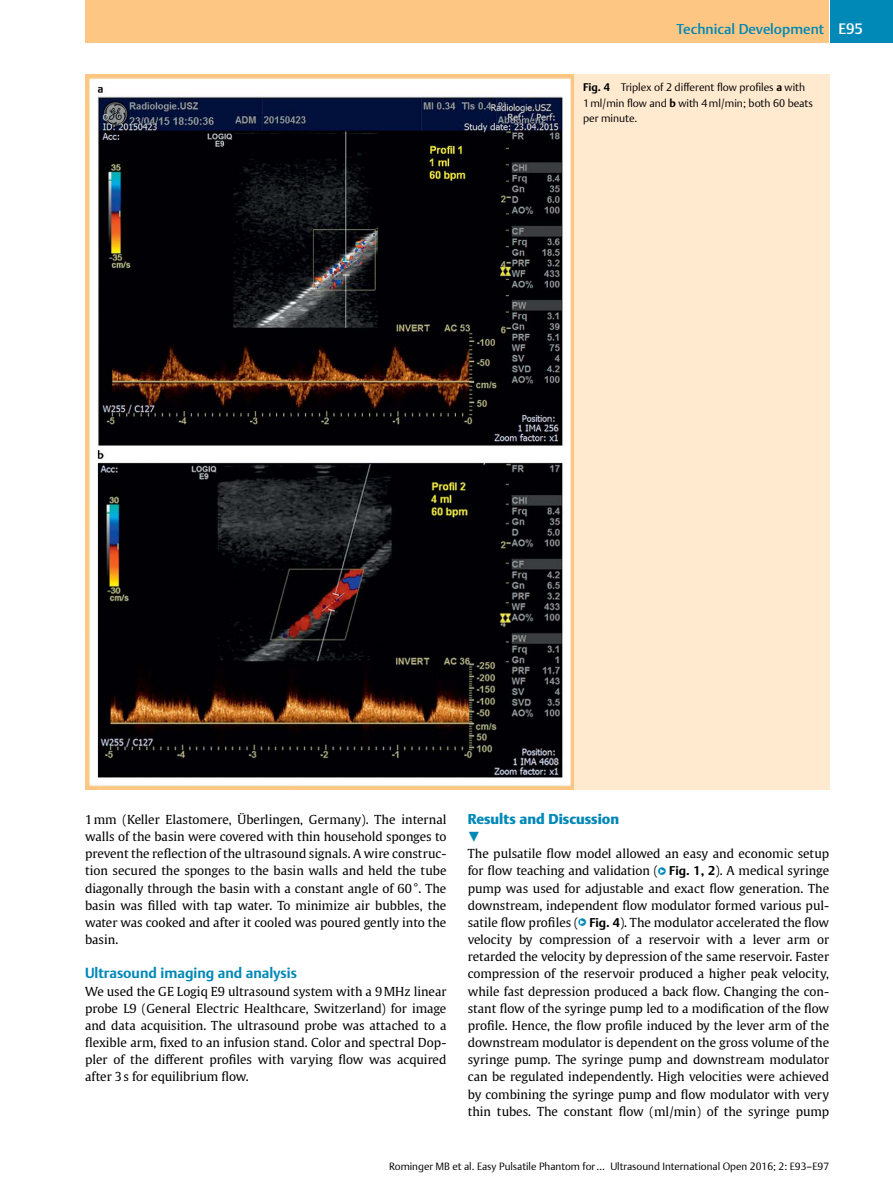
<style>
.page{position:relative;width:893px;height:1191px;background:#fff}
.page>*{position:absolute;margin:0;border:0;box-sizing:border-box;transform-origin:0 0}
.t1{font:900 17.7px "Thieme Argo 2011";color:#0088b7}
.t2{font:700 14.25px "Thieme Argo 2011";color:#0088b7}
.t3{font:500 14.25px "Thieme Argo 2011";color:#0088b7}
.t4{font:900 14.25px "Thieme Argo 2011";color:#0088b7}
.t5{font:12.3px/17.1px "Thieme Gulliver 2011";color:#000;text-align:justify}
.t6{font:300 10.8px/15.3px "Thieme Argo 2011";color:#000}
.t7{font:300 10.5px "Thieme Argo 2011";color:#000}
.s1{font-size:15px;color:#fff}
.s2{font-weight:700}
.s3{font-family:"Thieme Argo 2011";font-weight:300;font-size:13.8px;color:#0088b7}
.s4{font-family:"Thieme Argo 2011";font-weight:300;font-size:7.8px;color:#fff}
.s5{font-family:"Thieme Argo 2011";font-weight:700}
</style>
<div class="page">
<div style="left:830px;top:0;width:63px;height:43px;background:#0088b7"></div>
<div style="left:77px;top:0;width:751px;height:43px;background:#fdc783"></div>
<div style="left:76px;top:0;width:9px;height:43px;background:#fff"></div>
<img style="left:85px;top:74px;width:489px;height:715px">
<div style="left:574px;top:74px;width:256px;height:715px;background:#ffead0"></div>
<p class="t3" style="left:677px;top:20px;width:188px">Technical Development <span class="s1">E95</span></p>
<p class="t6" style="left:583px;top:80px;width:232px"><span class="s2">Fig. 4</span> Triplex of 2 different flow profiles <span class="s2">a</span> with<br>1ml/min flow and <span class="s2">b</span> with 4ml/min; both 60 beats per minute.</p>
<p class="t5" style="left:85px;top:810px;width:363px">1mm (Keller Elastomere, Überlingen, Germany). The internal walls of the basin were covered with thin household sponges to prevent the reflection of the ultrasound signals. A wire construc&shy;tion secured the sponges to the basin walls and held the tube diagonally through the basin with a constant angle of 60°. The basin was filled with tap water. To minimize air bubbles, the water was cooked and after it cooled was poured gently into the basin.</p>
<p class="t2" style="left:85px;top:963px;width:213px">Ultrasound imaging and analysis</p>
<p class="t5" style="left:85px;top:981px;width:363px">We used the GE Logiq E9 ultrasound system with a 9MHz linear probe L9 (General Electric Healthcare, Switzerland) for image and data acquisition. The ultrasound probe was attached to a flexible arm, fixed to an infusion stand. Color and spectral Dop&shy;pler of the different profiles with varying flow was acquired after 3s for equilibrium flow.</p>
<p class="t4" style="left:468px;top:809px;width:153px">Results and Discussion</p>
<h1 class="t1" style="left:468px;top:825px;width:14px">▼</h1>
<p class="t5" style="left:468px;top:844px;width:363px">The pulsatile flow model allowed an easy and economic setup for flow teaching and validation (<span class="s3">●</span><span class="s4">▶</span> <span class="s5">Fig. 1, 2</span>). A medical syringe pump was used for adjustable and exact flow generation. The downstream, independent flow modulator formed various pul&shy;satile flow profiles (<span class="s3">●</span><span class="s4">▶</span> <span class="s5">Fig. 4</span>). The modulator accelerated the flow velocity by compression of a reservoir with a lever arm or retarded the velocity by depression of the same reservoir. Faster compression of the reservoir produced a higher peak velocity, while fast depression produced a back flow. Changing the con&shy;stant flow of the syringe pump led to a modification of the flow profile. Hence, the flow profile induced by the lever arm of the downstream modulator is dependent on the gross volume of the syringe pump. The syringe pump and downstream modulator can be regulated independently. High velocities were achieved by combining the syringe pump and flow modulator with very thin tubes. The constant flow (ml/min) of the syringe pump</p>
<p class="t7" style="left:389px;top:1159px;width:442px">Rominger MB et al. Easy Pulsatile Phantom for… Ultrasound International Open 2016; 2: E93–E97</p>
</div>
